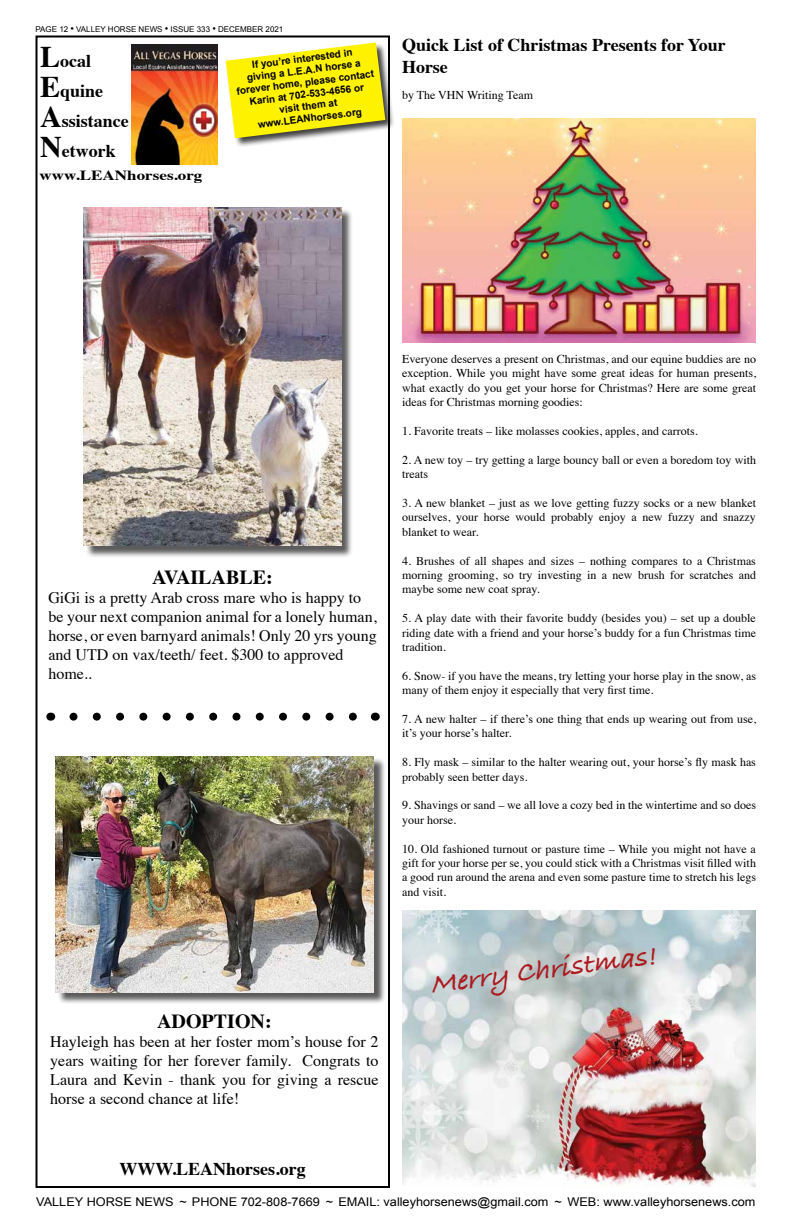
<style>
.page{position:relative;width:792px;height:1224px;background:#fff}
.page>*{position:absolute;margin:0;border:0;box-sizing:border-box;transform-origin:0 0}
.t1{font:italic 700 29px "Bradley Hand ITCTT";color:#ac1a1f}
.t2{font:700 20px "Times";color:#000}
.t3{font:700 18px/30px "Times";color:#000}
.t4{font:16px/19px "Times";color:#000}
.t5{font:700 14px "Times";color:#000;scale:1.22 1}
.t6{font:12px/14.4px "Times";color:#000;text-align:justify}
.t7{font:12px "Arial";color:#000;scale:1.06 1}
.t8{font:700 10px/12px "Arial";color:#000;text-align:center}
.t9{font:8px "Arial";color:#000}
.s1{font-size:10px}
.s2{font-size:30px}
</style>
<div class="page">
<div style="left:36px;top:36px;width:354px;height:1152px;border:2px solid #000"></div>
<img style="left:132px;top:44px;width:86px;height:121px">
<div style="left:225px;top:42px;width:170px;height:106px;background:#000;opacity:.75"></div>
<svg style="left:226px;top:42px;width:159px;height:96px;background:#f4ea2f"></svg>
<svg style="left:73px;top:713px;width:284px;height:8px"></svg>
<div style="left:85px;top:208px;width:268px;height:350px;background:#000;opacity:.65"></div>
<img style="left:84px;top:207px;width:257px;height:339px">
<div style="left:57px;top:758px;width:329px;height:247px;background:#000;opacity:.65"></div>
<img style="left:55px;top:756px;width:319px;height:236px">
<img style="left:402px;top:118px;width:354px;height:225px">
<img style="left:402px;top:910px;width:354px;height:278px">
<p class="t9" style="left:36px;top:24px;width:249px">PAGE 12 <span class="s1">•</span> VALLEY HORSE NEWS <span class="s1">•</span> ISSUE 333 <span class="s1">•</span> DECEMBER 2021</p>
<h3 class="t3" style="left:40px;top:44px;width:90px"><span class="s2">L</span>ocal<br><span class="s2">E</span>quine<br><span class="s2">A</span>ssistance<br><span class="s2">N</span>etwork</h3>
<p class="t5" style="left:40px;top:162px;width:135px">www.LEANhorses.org</p>
<p class="t8" style="left:233px;top:61px;width:140px;rotate:-7deg">If you’re interested in<br>giving a L.E.A.N horse a forever home, please contact<br>Karin at 702-533-4656 or<br>visit them at www.LEANhorses.org</p>
<h3 class="t3" style="left:402px;top:32px;width:325px;line-height:21.6px">Quick List of Christmas Presents for Your<br>Horse</h3>
<p class="t6" style="left:402px;top:87px;width:133px">by The VHN Writing Team</p>
<h2 class="t2" style="left:152px;top:558px;width:122px">AVAILABLE:</h2>
<h3 class="t4" style="left:48px;top:587px;width:330px">GiGi is a pretty Arab cross mare who is happy to be your next companion animal for a lonely human, horse, or even barnyard animals! Only 20 yrs young and UTD on vax/teeth/ feet. $300 to approved home..</h3>
<h2 class="t2" style="left:157px;top:1003px;width:116px">ADOPTION:</h2>
<h3 class="t4" style="left:50px;top:1031px;width:330px;text-align:justify">Hayleigh has been at her foster mom’s house for 2 years waiting for her forever family. Congrats to Laura and Kevin - thank you for giving a rescue horse a second chance at life!</h3>
<p class="t6" style="left:402px;top:351px;width:355px">Everyone deserves a present on Christmas, and our equine buddies are no exception. While you might have some great ideas for human presents, what exactly do you get your horse for Christmas? Here are some great ideas for Christmas morning goodies:</p>
<p class="t6" style="left:402px;top:423px;width:297px">1. Favorite treats – like molasses cookies, apples, and carrots.</p>
<p class="t6" style="left:402px;top:452px;width:355px">2. A new toy – try getting a large bouncy ball or even a boredom toy with treats</p>
<p class="t6" style="left:402px;top:495px;width:355px">3. A new blanket – just as we love getting fuzzy socks or a new blanket ourselves, your horse would probably enjoy a new fuzzy and snazzy blanket to wear.</p>
<p class="t6" style="left:402px;top:552px;width:355px">4. Brushes of all shapes and sizes – nothing compares to a Christmas morning grooming, so try investing in a new brush for scratches and maybe some new coat spray.</p>
<p class="t6" style="left:402px;top:610px;width:355px">5. A play date with their favorite buddy (besides you) – set up a double riding date with a friend and your horse’s buddy for a fun Christmas time tradition.</p>
<p class="t6" style="left:402px;top:668px;width:355px">6. Snow- if you have the means, try letting your horse play in the snow, as many of them enjoy it especially that very first time.</p>
<p class="t6" style="left:402px;top:711px;width:355px">7. A new halter – if there’s one thing that ends up wearing out from use, it’s your horse’s halter.</p>
<p class="t6" style="left:402px;top:754px;width:355px">8. Fly mask – similar to the halter wearing out, your horse’s fly mask has probably seen better days.</p>
<p class="t6" style="left:402px;top:797px;width:355px">9. Shavings or sand – we all love a cozy bed in the wintertime and so does your horse.</p>
<p class="t6" style="left:402px;top:840px;width:355px">10. Old fashioned turnout or pasture time – While you might not have a gift for your horse per se, you could stick with a Christmas visit filled with a good run around the arena and even some pasture time to stretch his legs and visit.</p>
<h1 class="t1" style="left:428px;top:962px;width:228px;rotate:-7deg">Merry Christmas!</h1>
<h3 class="t3" style="left:119px;top:1152px;width:188px">WWW.LEANhorses.org</h3>
<p class="t7" style="left:36px;top:1194px;width:680px">VALLEY HORSE NEWS ~ PHONE 702-808-7669 ~ EMAIL: valleyhorsenews@gmail.com ~ WEB: www.valleyhorsenews.com</p>
</div>
